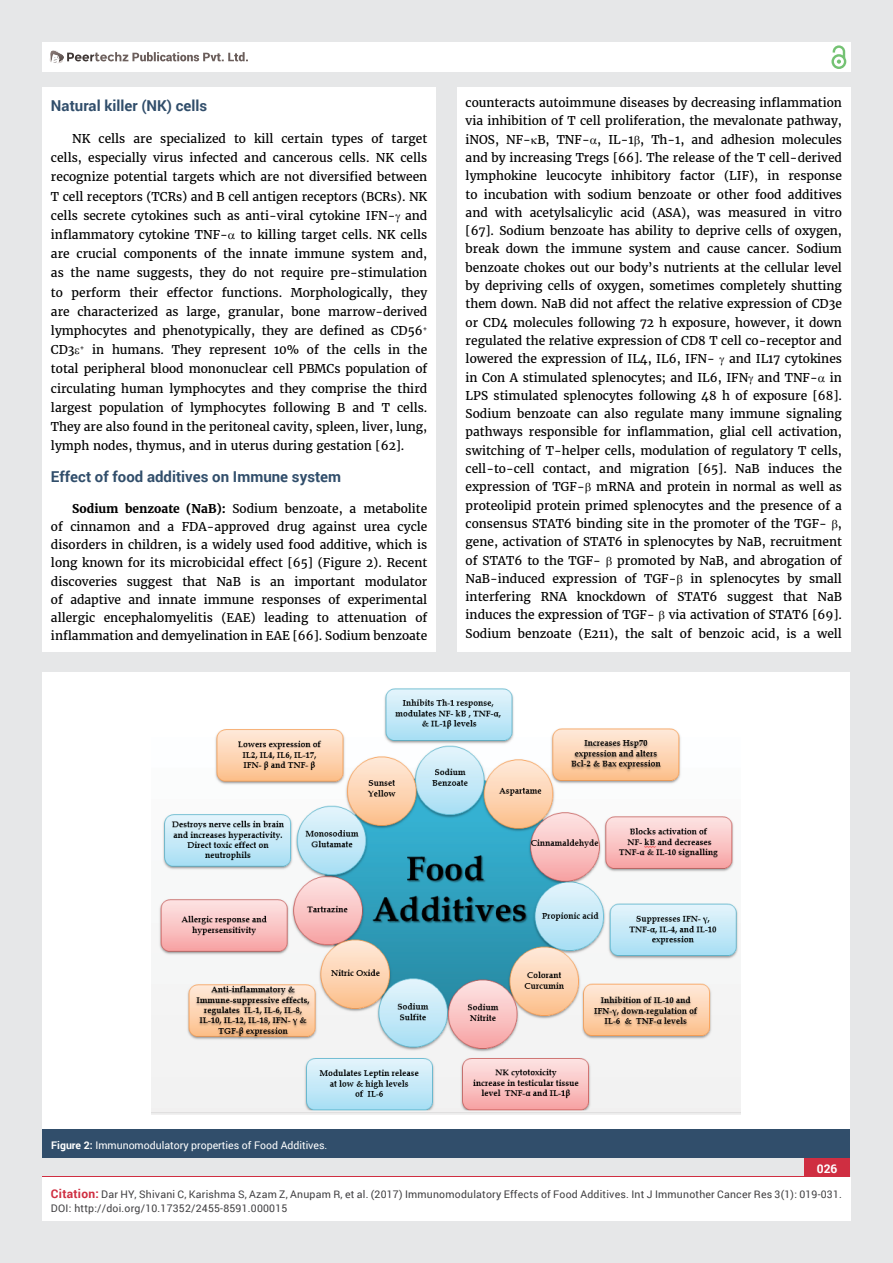
<style>
.page{position:relative;width:893px;height:1263px;background:#e6e7e8}
.page>*{position:absolute;margin:0;border:0;box-sizing:border-box;transform-origin:0 0}
.t1{font:700 15px "Roboto";color:#314e6b}
.t2{font:12px/18.3px "Merriweather";color:#000;text-align:justify}
.t3{font:700 12px "Roboto";color:#fff}
.t4{font:10.5px/13.5px "Roboto";letter-spacing:.02em;color:#414042}
.t5{font:10.5px "Roboto";color:#fff}
.s1{font-weight:700}
.s2{font-weight:700;font-size:12px;color:#cf2e41}
</style>
<div class="page">
<div style="left:42px;top:43px;width:808px;height:29px;background:#fff"></div>
<div style="left:831px;top:54px;width:15px;height:15px;border:2px solid #74c273;border-radius:50%"></div>
<svg style="left:831px;top:45px;width:15px;height:19px"></svg>
<div style="left:804px;top:1157px;width:46px;height:43px;background:#cf2e41"></div>
<svg style="left:49px;top:50px;width:199px;height:14px"></svg>
<div style="left:42px;top:1177px;width:808px;height:43px;background:#fff"></div>
<div style="left:42px;top:87px;width:394px;height:564px;background:#fff"></div>
<div style="left:457px;top:87px;width:393px;height:564px;background:#fff"></div>
<div style="left:42px;top:673px;width:808px;height:456px;background:#fff"></div>
<div style="left:42px;top:1129px;width:808px;height:28px;background:#314e6b"></div>
<img style="left:152px;top:688px;width:589px;height:427px">
<p class="t1" style="left:51px;top:95px;width:158px">Natural killer (NK) cells</p>
<p class="t2" style="left:51px;top:129px;width:378px;line-height:19.2px;text-indent:21px">NK cells are specialized to kill certain types of target cells, especially virus infected and cancerous cells. NK cells recognize potential targets which are not diversified between T cell receptors (TCRs) and B cell antigen receptors (BCRs). NK cells secrete cytokines such as anti-viral cytokine IFN- and inflammatory cytokine TNF- to killing target cells. NK cells are crucial components of the innate immune system and, as the name suggests, they do not require pre-stimulation to perform their effector functions. Morphologically, they are characterized as large, granular, bone marrow-derived lymphocytes and phenotypically, they are defined as CD56<sup>+ </sup>CD3 <sup>+</sup> in humans. They represent 10% of the cells in the total peripheral blood mononuclear cell PBMCs population of circulating human lymphocytes and they comprise the third largest population of lymphocytes following B and T cells.<br>They are also found in the peritoneal cavity, spleen, liver, lung, lymph nodes, thymus, and in uterus during gestation [62].</p>
<p class="t1" style="left:51px;top:466px;width:292px">Effec t of food additives on Immune system</p>
<p class="t2" style="left:51px;top:500px;width:378px;text-indent:21px"><span class="s1">Sodium benzoate (NaB):</span> Sodium benzoate, a metabolite of cinnamon and a FDA-approved drug against urea cycle disorders in children, is a widely used food additive, which is long known for its microbicidal effect [65] (Figure 2). Recent discoveries suggest that NaB is an important modulator of adaptive and innate immune responses of experimental allergic encephalomyelitis (EAE) leading to attenuation of inflammation and demyelination in EAE [66]. Sodium benzoate</p>
<p class="t2" style="left:466px;top:94px;width:378px">counteracts autoimmune diseases by decreasing inflammation via inhibition of T cell proliferation, the mevalonate pathway, iNOS, NF- B, TNF- , IL-1 , Th-1, and adhesion molecules and by increasing Tregs [66]. The release of the T cell-derived lymphokine leucocyte inhibitory factor (LIF), in response to incubation with sodium benzoate or other food additives and with acetylsalicylic acid (ASA), was measured in vitro [67]. Sodium benzoate has ability to deprive cells of oxygen, break down the immune system and cause cancer. Sodium benzoate chokes out our body’s nutrients at the cellular level by depriving cells of oxygen, sometimes completely shutting them down. NaB did not affect the relative expression of CD3e or CD4 molecules following 72 h exposure, however, it down regulated the relative expression of CD8 T cell co-receptor and lowered the expression of IL4, IL6, IFN- and IL17 cytokines in Con A stimulated splenocytes; and IL6, IFN and TNF- in LPS stimulated splenocytes following 48 h of exposure [68].<br>Sodium benzoate can also regulate many immune signaling pathways responsible for inflammation, glial cell activation, switching of T-helper cells, modulation of regulatory T cells, cell-to-cell contact, and migration [65]. NaB induces the expression of TGF- mRNA and protein in normal as well as proteolipid protein primed splenocytes and the presence of a consensus STAT6 binding site in the promoter of the TGF- , gene, activation of STAT6 in splenocytes by NaB, recruitment of STAT6 to the TGF-</p>
<p class="t2" style="left:466px;top:551px;width:378px;text-indent:152px">promoted by NaB, and abrogation of NaB-induced expression of TGF- in splenocytes by small interfering RNA knockdown of STAT6 suggest that NaB induces the expression of TGF- via activation of STAT6 [69].<br>Sodium benzoate (E211), the salt of benzoic acid, is a well</p>
<p class="t5" style="left:51px;top:1138px;width:278px"><span class="s1">Figure 2:</span> Immunomodulatory properties of Food Additives.</p>
<p class="t3" style="left:817px;top:1161px;width:22px">026</p>
<p class="t4" style="left:51px;top:1188px;width:792px"><span class="s2">Citation:</span> Dar HY, Shivani C, Karishma S, Azam Z, Anupam R, et al. (2017) Immunomodulatory Effects of Food Additives. Int J Immunother Cancer Res 3(1): 019-031.<br>DOI: http://doi.org/10.17352/2455-8591.000015</p>
</div>
